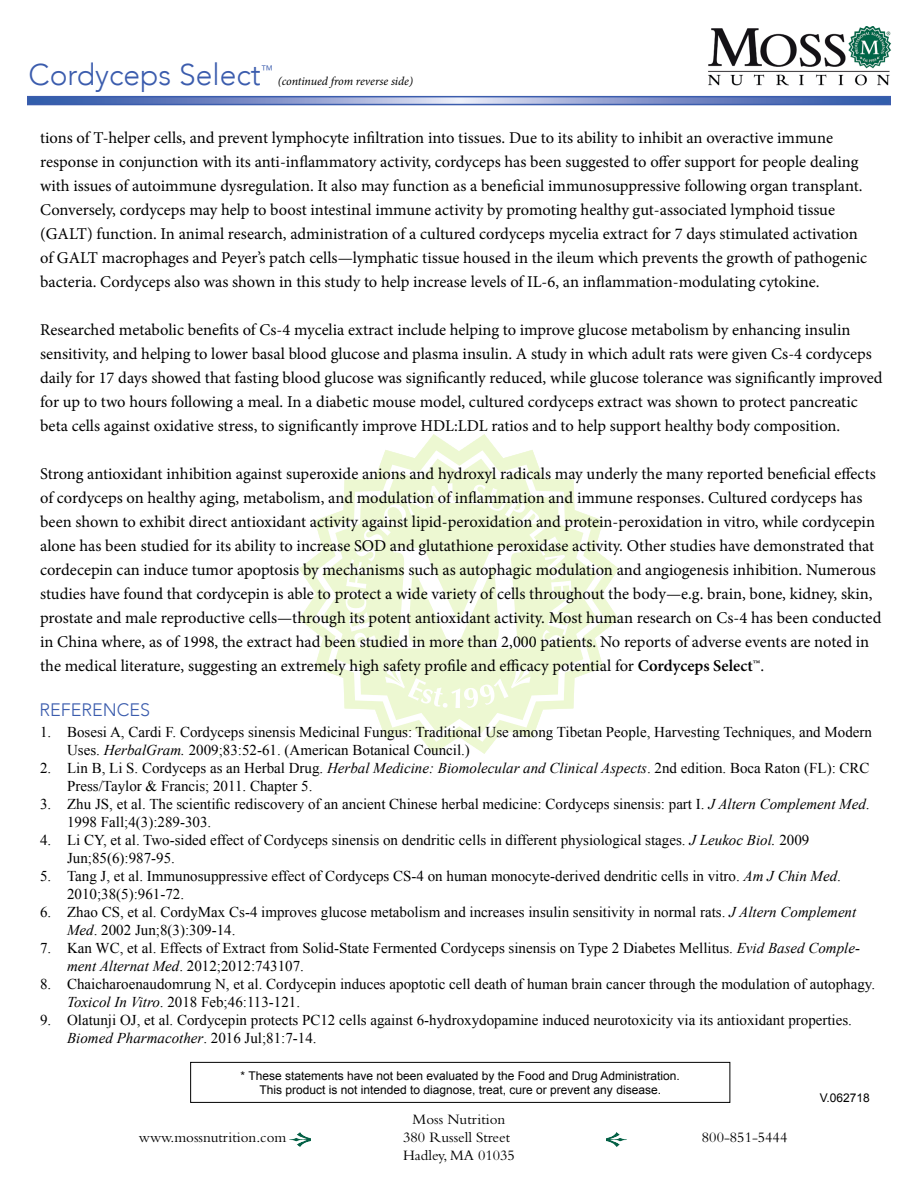
<style>
.page{position:relative;width:918px;height:1188px;background:#fff}
.page>*{position:absolute;margin:0;border:0;box-sizing:border-box;transform-origin:0 0}
.t1{font:300 30px "Avenir";color:#3b5cad}
.t2{font:300 18px "Avenir";color:#3b5cad}
.t3{font:16.5px/24px "Minion Pro";color:#000}
.t4{font:15px/18px "Times New Roman";color:#000}
.t5{font:15px "Bembo Std";color:#000}
.t6{font:300 12.3px "Avenir";color:#3b5cad}
.t7{font:12px/14.4px "Arial";color:#000;text-align:center}
.t8{font:italic 12px "Minion Pro";letter-spacing:-.005em;color:#000}
.s1{font-weight:600}
.s2{font-style:italic}
</style>
<div class="page">
<img style="left:289px;top:1132px;width:21px;height:15px">
<img style="left:606px;top:1132px;width:21px;height:15px">
<svg style="left:299px;top:434px;width:320px;height:320px"></svg>
<svg style="left:314px;top:450px;width:291px;height:292px"></svg>
<svg style="left:346px;top:483px;width:226px;height:165px"></svg>
<svg style="left:382px;top:663px;width:152px;height:45px"></svg>
<img style="left:708px;top:26px;width:183px;height:59px">
<svg style="left:30px;top:99px;width:858px;height:3px"></svg>
<div style="left:27px;top:96px;width:864px;height:9px;border:2px solid #3b5cad"></div>
<div style="left:190px;top:1062px;width:540px;height:41px;border:1px solid #000"></div>
<h1 class="t1" style="left:29px;top:57px;width:234px">Cordyceps Select</h1>
<p class="t6" style="left:261px;top:62px;width:14px">™</p>
<p class="t8" style="left:278px;top:73px;width:137px">(continued from reverse side)</p>
<p class="t3" style="left:40px;top:125px;width:829px">tions of T-helper cells, and prevent lymphocyte infiltration into tissues. Due to its ability to inhibit an overactive immune response in conjunction with its anti-inflammatory activity, cordyceps has been suggested to offer support for people dealing with issues of autoimmune dysregulation. It also may function as a beneficial immunosuppressive following organ transplant.<br>Conversely, cordyceps may help to boost intestinal immune activity by promoting healthy gut-associated lymphoid tissue (GALT) function. In animal research, administration of a cultured cordyceps mycelia extract for 7 days stimulated activation of GALT macrophages and Peyer’s patch cells—lymphatic tissue housed in the ileum which prevents the growth of pathogenic bacteria. Cordyceps also was shown in this study to help increase levels of IL-6, an inflammation-modulating cytokine.</p>
<p class="t3" style="left:40px;top:318px;width:844px">Researched metabolic benefits of Cs-4 mycelia extract include helping to improve glucose metabolism by enhancing insulin sensitivity, and helping to lower basal blood glucose and plasma insulin. A study in which adult rats were given Cs-4 cordyceps daily for 17 days showed that fasting blood glucose was significantly reduced, while glucose tolerance was significantly improved for up to two hours following a meal. In a diabetic mouse model, cultured cordyceps extract was shown to protect pancreatic beta cells against oxidative stress, to significantly improve HDL:LDL ratios and to help support healthy body composition.</p>
<p class="t3" style="left:40px;top:462px;width:843px">Strong antioxidant inhibition against superoxide anions and hydroxyl radicals may underly the many reported beneficial effects of cordyceps on healthy aging, metabolism, and modulation of inflammation and immune responses. Cultured cordyceps has been shown to exhibit direct antioxidant activity against lipid-peroxidation and protein-peroxidation in vitro, while cordycepin alone has been studied for its ability to increase SOD and glutathione peroxidase activity. Other studies have demonstrated that cordecepin can induce tumor apoptosis by mechanisms such as autophagic modulation and angiogenesis inhibition. Numerous studies have found that cordycepin is able to protect a wide variety of cells throughout the body—e.g. brain, bone, kidney, skin, prostate and male reproductive cells—through its potent antioxidant activity. Most human research on Cs-4 has been conducted in China where, as of 1998, the extract had been studied in more than 2,000 patients. No reports of adverse events are noted in the medical literature, suggesting an extremely high safety profile and efficacy potential for <span class="s1">Cordyceps Select</span>™.</p>
<p class="t2" style="left:39px;top:699px;width:112px">REFERENCES</p>
<p class="t4" style="left:67px;top:722px;width:806px;text-indent:-27px">1. Bosesi A, Cardi F. Cordyceps sinensis Medicinal Fungus: Traditional Use among Tibetan People, Harvesting Techniques, and Modern<br>Uses. <span class="s2">HerbalGram.</span> 2009;83:52-61. (American Botanical Council.)</p>
<p class="t4" style="left:67px;top:758px;width:804px;text-indent:-27px">2. Lin B, Li S. Cordyceps as an Herbal Drug. <span class="s2">Herbal Medicine: Biomolecular and Clinical Aspects</span>. 2nd edition. Boca Raton (FL): CRC<br>Press/Taylor &amp; Francis; 2011. Chapter 5.</p>
<p class="t4" style="left:67px;top:794px;width:804px;text-indent:-27px">3. Zhu JS, et al. The scientific rediscovery of an ancient Chinese herbal medicine: Cordyceps sinensis: part I. <span class="s2">J Altern Complement Med</span>.<br>1998 Fall;4(3):289-303.</p>
<p class="t4" style="left:67px;top:830px;width:744px;text-indent:-27px">4. Li CY, et al. Two-sided effect of Cordyceps sinensis on dendritic cells in different physiological stages. <span class="s2">J Leukoc Biol.</span> 2009<br>Jun;85(6):987-95.</p>
<p class="t4" style="left:67px;top:866px;width:775px;text-indent:-27px">5. Tang J, et al. Immunosuppressive effect of Cordyceps CS-4 on human monocyte-derived dendritic cells in vitro. <span class="s2">Am J Chin Med</span>.<br>2010;38(5):961-72.</p>
<p class="t4" style="left:67px;top:902px;width:791px;text-indent:-27px">6. Zhao CS, et al. CordyMax Cs-4 improves glucose metabolism and increases insulin sensitivity in normal rats. <span class="s2">J Altern Complement<br>Med</span>. 2002 Jun;8(3):309-14.</p>
<p class="t4" style="left:67px;top:938px;width:794px;text-indent:-27px">7. Kan WC, et al. Effects of Extract from Solid-State Fermented Cordyceps sinensis on Type 2 Diabetes Mellitus. <span class="s2">Evid Based Comple&shy;ment Alternat Med</span>. 2012;2012:743107.</p>
<p class="t4" style="left:67px;top:974px;width:809px;text-indent:-27px">8. Chaicharoenaudomrung N, et al. Cordycepin induces apoptotic cell death of human brain cancer through the modulation of autophagy.<br><span class="s2">Toxicol In Vitro</span>. 2018 Feb;46:113-121.</p>
<p class="t4" style="left:67px;top:1010px;width:786px;text-indent:-27px">9. Olatunji OJ, et al. Cordycepin protects PC12 cells against 6-hydroxydopamine induced neurotoxicity via its antioxidant properties.<br><span class="s2">Biomed Pharmacother</span>. 2016 Jul;81:7-14.</p>
<p class="t7" style="left:241px;top:1068px;width:441px">* These statements have not been evaluated by the Food and Drug Administration.<br>This product is not intended to diagnose, treat, cure or prevent any disease.</p>
<p class="t5" style="left:413px;top:1111px;width:94px">Moss Nutrition</p>
<p class="t5" style="left:139px;top:1129px;width:149px">www.mossnutrition.com</p>
<p class="t5" style="left:403px;top:1129px;width:109px">380 Russell Street</p>
<p class="t5" style="left:702px;top:1129px;width:87px">800-851-5444</p>
<p class="t5" style="left:403px;top:1147px;width:113px">Hadley, MA 01035</p>
<p class="t7" style="left:820px;top:1091px;width:52px">V.062718</p>
</div>
